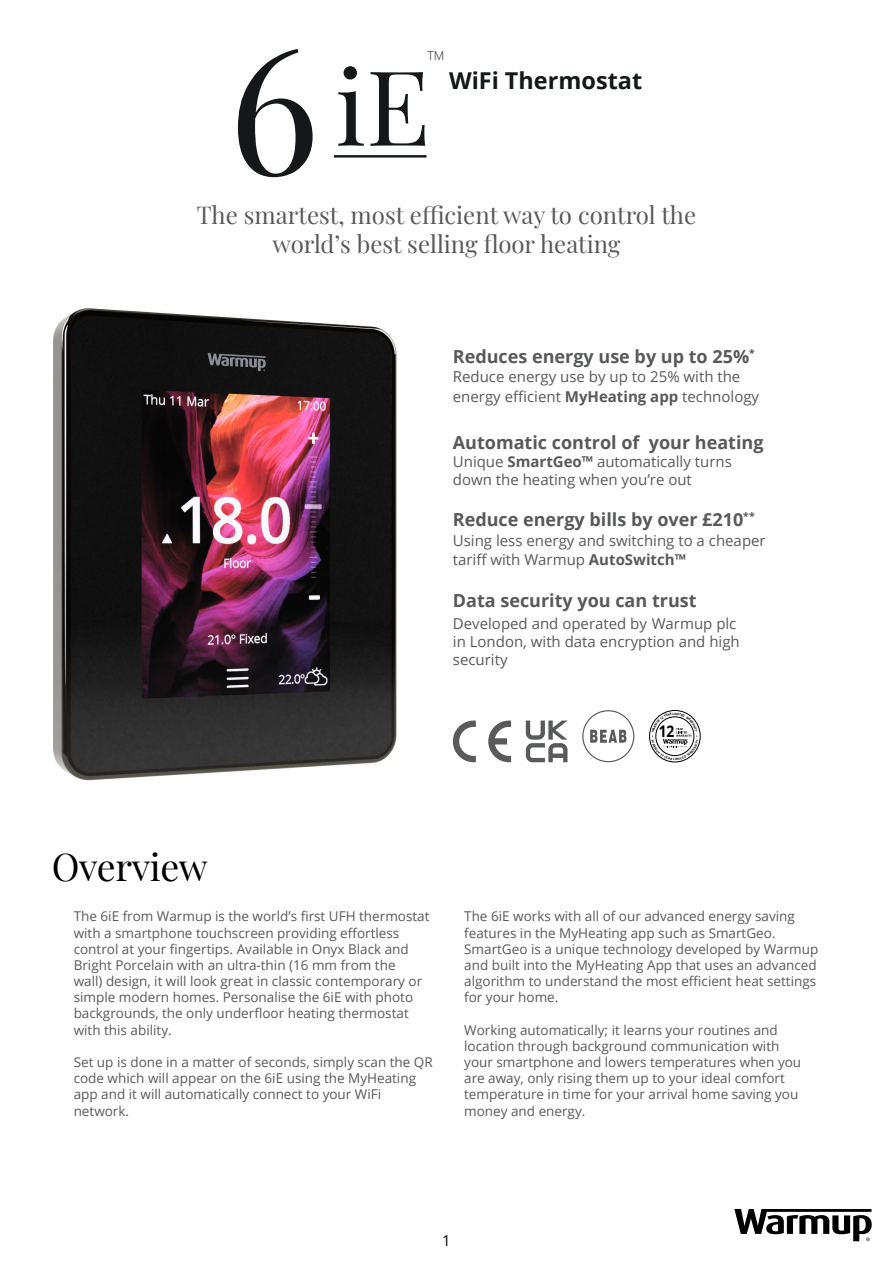
<style>
.page{position:relative;width:893px;height:1263px;background:#fff}
.page>*{position:absolute;margin:0;border:0;box-sizing:border-box;transform-origin:0 0}
.t1{font:104.1px "Playfair Display";color:#14181a}
.t2{font:37.5px "Playfair Display";letter-spacing:-.01em;color:#000}
.t3{font:24px/28.8px "Playfair Display";color:#58595b;text-align:center}
.t4{font:700 23.25px "Open Sans";color:#14181a}
.t5{font:700 18px "Open Sans";color:#58595b}
.t6{font:700 16.05px "Open Sans";color:#000;scale:.86 1}
.t7{font:15px/18px "Open Sans";color:#58595b}
.t8{font:15px "Open Sans";color:#000}
.t9{font:13.5px/16.2px "Open Sans";color:#58595b}
.t10{font:300 12.15px "Open Sans";color:#191d20}
.s1{font-size:174px}
.s2{font-weight:700}
</style>
<div class="page">
<img style="left:53px;top:308px;width:633px;height:473px">
<hr style="left:334px;top:155px;width:93px;height:3px;background:#14181a">
<svg style="left:453px;top:720px;width:23px;height:42px"></svg>
<svg style="left:488px;top:720px;width:23px;height:42px"></svg>
<svg style="left:526px;top:720px;width:42px;height:42px"></svg>
<div style="left:649px;top:710px;width:51px;height:52px;border:1px solid #000;border-radius:50%"></div>
<svg style="left:582px;top:710px;width:52px;height:52px"></svg>
<svg style="left:734px;top:1209px;width:138px;height:32px"></svg>
<svg style="left:651px;top:712px;width:47px;height:48px"></svg>
<h1 class="t1" style="left:228px;top:25px;width:203px"><span class="s1">6</span>iE</h1>
<h3 class="t3" style="left:197px;top:198px;width:501px">The smartest, most efficient way to control the world’s best selling floor heating</h3>
<p class="t10" style="left:428px;top:47px;width:19px">TM</p>
<h3 class="t4" style="left:449px;top:64px;width:195px">WiFi Thermostat</h3>
<h3 class="t5" style="left:453px;top:343px;width:304px">Reduces energy use by up to 25%<sup>*</sup></h3>
<p class="t7" style="left:453px;top:366px;width:308px;line-height:19.5px">Reduce energy use by up to 25% with the energy efficient <span class="s2">MyHeating app</span> technology</p>
<h3 class="t5" style="left:453px;top:429px;width:312px">Automatic control of your heating</h3>
<p class="t7" style="left:453px;top:452px;width:280px">Unique <span class="s2">SmartGeo™</span> automatically turns down the heating when you’re out</p>
<h3 class="t5" style="left:453px;top:507px;width:303px">Reduce energy bills by over £210<sup>**</sup></h3>
<p class="t7" style="left:453px;top:530px;width:314px;line-height:19.5px">Using less energy and switching to a cheaper tariff with Warmup <span class="s2">AutoSwitch™</span></p>
<h3 class="t5" style="left:453px;top:588px;width:245px">Data security you can trust</h3>
<p class="t7" style="left:453px;top:614px;width:288px">Developed and operated by Warmup plc in London, with data encryption and high security</p>
<p class="t6" style="left:659px;top:720px;width:20px">12</p>
<h2 class="t2" style="left:52px;top:838px;width:157px">Overview</h2>
<p class="t9" style="left:74px;top:908px;width:357px">The 6iE from Warmup is the world’s first UFH thermostat with a smartphone touchscreen providing effortless control at your fingertips. Available in Onyx Black and Bright Porcelain with an ultra-thin (16 mm from the<br>wall) design, it will look great in classic contemporary or simple modern homes. Personalise the 6iE with photo backgrounds, the only underfloor heating thermostat with this ability.</p>
<p class="t9" style="left:74px;top:1054px;width:361px">Set up is done in a matter of seconds, simply scan the QR code which will appear on the 6iE using the MyHeating app and it will automatically connect to your WiFi network.</p>
<p class="t9" style="left:464px;top:908px;width:356px">The 6iE works with all of our advanced energy saving features in the MyHeating app such as SmartGeo.<br>SmartGeo is a unique technology developed by Warmup and built into the MyHeating App that uses an advanced algorithm to understand the most efficient heat settings for your home.</p>
<p class="t9" style="left:464px;top:1021px;width:339px">Working automatically; it learns your routines and location through background communication with your smartphone and lowers temperatures when you are away, only rising them up to your ideal comfort temperature in time for your arrival home saving you money and energy.</p>
<p class="t8" style="left:442px;top:1230px;width:10px">1</p>
</div>
